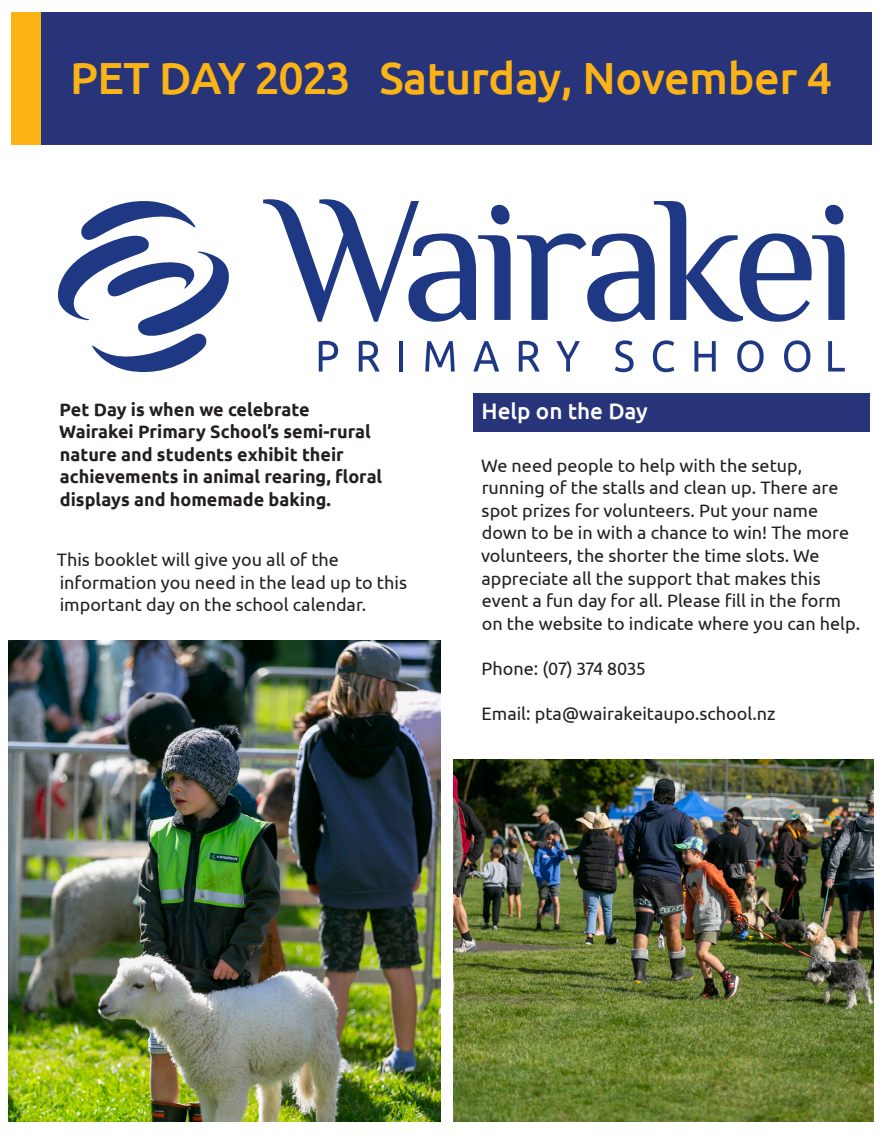
<style>
.page{position:relative;width:893px;height:1140px;background:#fff}
.page>*{position:absolute;margin:0;border:0;box-sizing:border-box;transform-origin:0 0}
.Name{font:500 45px "Ubuntu";letter-spacing:-.01em;color:#fbb316}
.Header_-_LargeblueBox_copy{font:500 22.5px "Ubuntu";color:#fff}
.SubHeading_AlignLeft{font:18px/22.5px "Ubuntu";color:#231f20}
.t1{font:700 18px/22.5px "Ubuntu";color:#231f20}
</style>
<div class="page">
<div style="left:11px;top:12px;width:30px;height:133px;background:#fbb316"></div>
<div style="left:41px;top:12px;width:831px;height:133px;background:#283479"></div>
<div style="left:473px;top:393px;width:397px;height:39px;background:#283479"></div>
<svg style="left:58px;top:201px;width:171px;height:171px"></svg>
<svg style="left:263px;top:199px;width:248px;height:123px"></svg>
<svg style="left:517px;top:201px;width:328px;height:121px"></svg>
<svg style="left:319px;top:341px;width:19px;height:30px"></svg>
<svg style="left:359px;top:341px;width:21px;height:30px"></svg>
<hr style="left:400px;top:341px;width:3px;height:30px;background:#1e3884">
<svg style="left:425px;top:341px;width:30px;height:30px"></svg>
<svg style="left:473px;top:341px;width:26px;height:30px"></svg>
<svg style="left:519px;top:341px;width:21px;height:30px"></svg>
<svg style="left:556px;top:341px;width:24px;height:30px"></svg>
<svg style="left:615px;top:340px;width:19px;height:32px"></svg>
<svg style="left:653px;top:340px;width:21px;height:32px"></svg>
<svg style="left:694px;top:341px;width:22px;height:30px"></svg>
<svg style="left:737px;top:340px;width:27px;height:32px"></svg>
<svg style="left:784px;top:340px;width:26px;height:32px"></svg>
<svg style="left:828px;top:341px;width:17px;height:30px"></svg>
<img style="left:9px;top:640px;width:431px;height:481px">
<img style="left:454px;top:759px;width:419px;height:362px">
<p class="Name" style="left:70px;top:50px;width:763px">PET DAY 2023 Saturday, November 4</p>
<p class="t1" style="left:59px;top:398px;width:325px">Pet Day is when we celebrate Wairakei Primary School’s semi-rural nature and students exhibit their achievements in animal rearing, floral displays and homemade baking.</p>
<p class="SubHeading_AlignLeft" style="left:57px;top:548px;width:352px">This booklet will give you all of the information you need in the lead up to this important day on the school calendar.</p>
<p class="Header_-_LargeblueBox_copy" style="left:481px;top:397px;width:168px">Help on the Day</p>
<p class="SubHeading_AlignLeft" style="left:481px;top:454px;width:381px">We need people to help with the setup, running of the stalls and clean up. There are spot prizes for volunteers. Put your name down to be in with a chance to win! The more volunteers, the shorter the time slots. We appreciate all the support that makes this event a fun day for all. Please fill in the form on the website to indicate where you can help.</p>
<p class="SubHeading_AlignLeft" style="left:482px;top:656px;width:165px">Phone: (07) 374 8035</p>
<p class="SubHeading_AlignLeft" style="left:482px;top:701px;width:296px">Email: pta@wairakeitaupo.school.nz</p>
</div>
